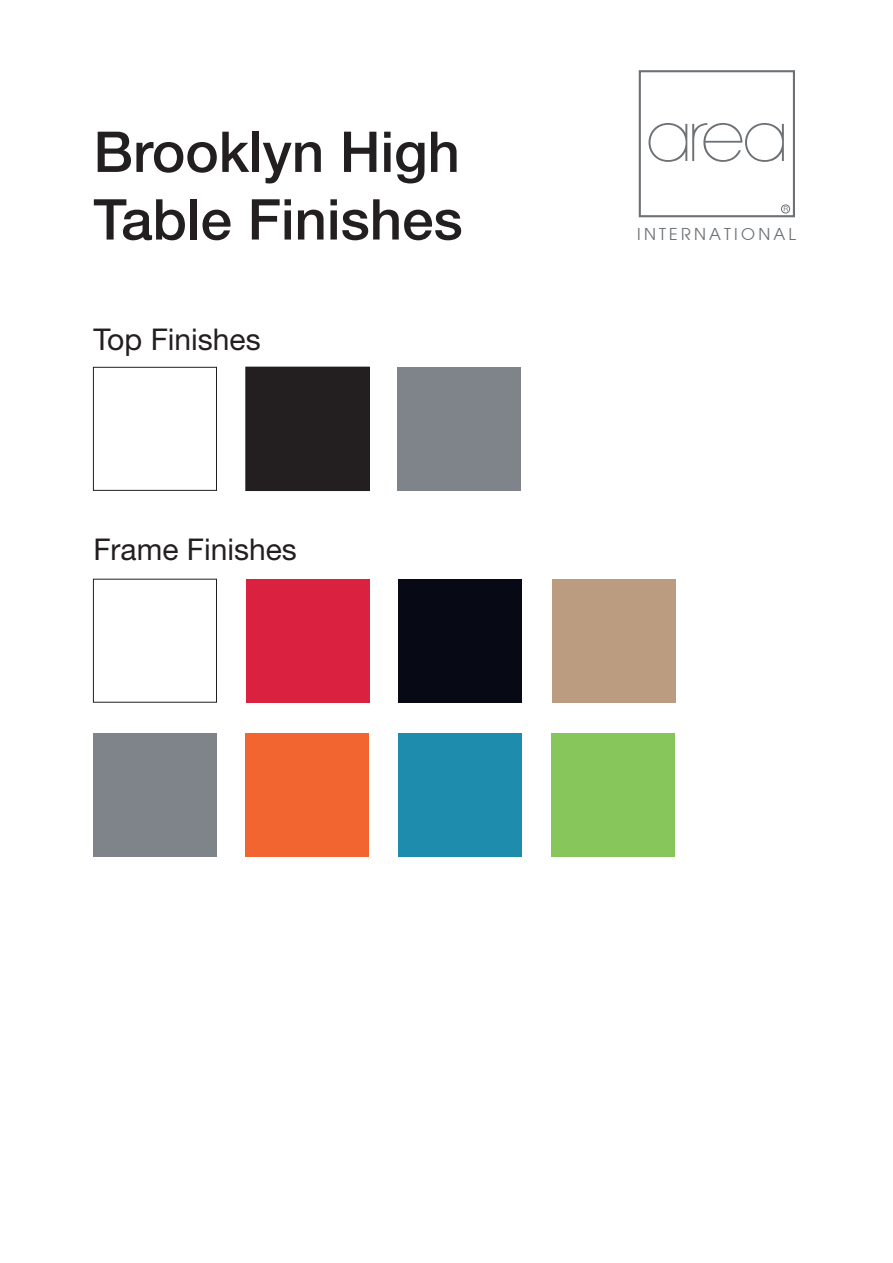
<style>
.page{position:relative;width:893px;height:1263px;background:#fff}
.page>*{position:absolute;margin:0;border:0;box-sizing:border-box;transform-origin:0 0}
.t1{font:500 56.4px/67.7px "Helvetica Neue";color:#231f20}
.t2{font:30px "Helvetica Neue";color:#231f20}
.t3{font:16.05px "Avant Garde";letter-spacing:.2em;color:#6d7175}
</style>
<div class="page">
<div style="left:93px;top:579px;width:124px;height:124px;border:1px solid #231f20"></div>
<div style="left:246px;top:579px;width:123px;height:123px;background:#db2140"></div>
<div style="left:552px;top:579px;width:123px;height:123px;background:#bc9c80"></div>
<div style="left:399px;top:579px;width:123px;height:123px;background:#070914"></div>
<div style="left:93px;top:733px;width:123px;height:123px;background:#7f848a"></div>
<div style="left:245px;top:733px;width:124px;height:123px;background:#f26430"></div>
<div style="left:552px;top:733px;width:123px;height:123px;background:#87c65a"></div>
<div style="left:398px;top:733px;width:123px;height:123px;background:#1e8cad"></div>
<div style="left:93px;top:367px;width:124px;height:124px;border:1px solid #231f20"></div>
<div style="left:246px;top:367px;width:123px;height:123px;background:#231f20"></div>
<div style="left:245px;top:367px;width:125px;height:124px;border:1px solid #231f20"></div>
<div style="left:398px;top:367px;width:123px;height:123px;background:#7f848a"></div>
<svg style="left:648px;top:123px;width:136px;height:39px"></svg>
<div style="left:639px;top:70px;width:156px;height:147px;border:2px solid #6d7175"></div>
<div style="left:781px;top:205px;width:9px;height:8px;border:1px solid #6d7175;border-radius:50%"></div>
<svg style="left:784px;top:206px;width:4px;height:5px"></svg>
<p class="t1" style="left:93px;top:117px;width:371px">Brooklyn High<br>Table Finishes</p>
<p class="t2" style="left:93px;top:321px;width:169px">Top Finishes</p>
<p class="t2" style="left:93px;top:531px;width:205px">Frame Finishes</p>
<p class="t3" style="left:637px;top:225px;width:160px">INTERNATIONAL</p>
</div>
